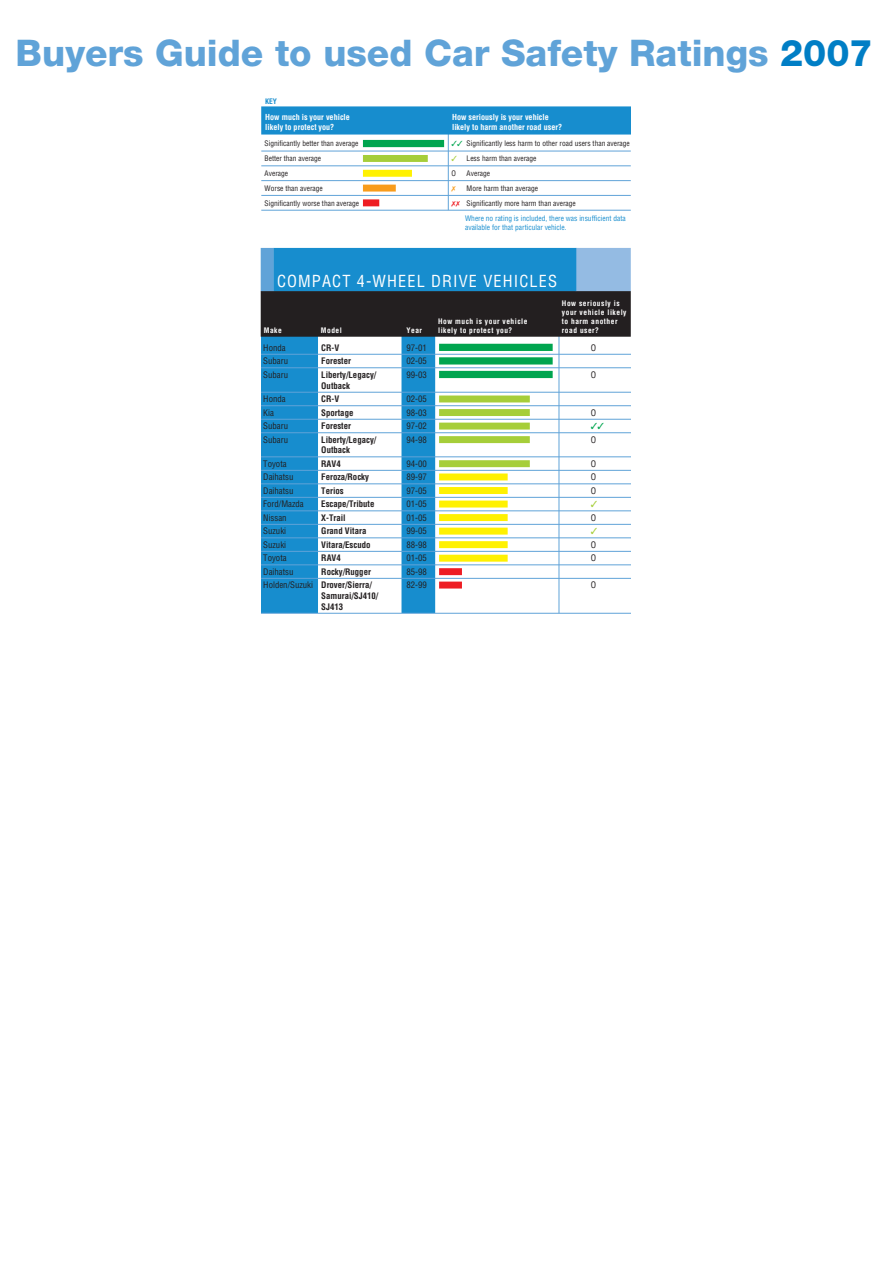
<style>
.page{position:relative;width:893px;height:1263px;background:#fff}
.page>*{position:absolute;margin:0;border:0;box-sizing:border-box;transform-origin:0 0}
.t1{font:800 36.75px "Helvetica Neue";color:#60a3d8}
.t2{font:condensed 16.2px "Helvetica";letter-spacing:.07em;color:#fff}
.t3{font:700 condensed 8.7px/10.8px "Helvetica";color:#231f20}
.t4{font:condensed 8.7px "Helvetica";color:#231f20}
.t5{font:700 condensed 8.1px "Helvetica";color:#fff}
.t6{font:condensed 7.35px "Helvetica";color:#231f20}
.t7{font:condensed 7.35px/15px "Helvetica";color:#178dce}
.t8{font:700 condensed 7.35px/8.9px "Helvetica";letter-spacing:.07em;color:#fff}
.t9{font:700 condensed 7.35px "Helvetica";color:#178dce}
.s1{color:#007ec5}
.s2{color:#00a54f}
.s3{color:#a6ce39}
.s4{color:#ee1d23}
.s5{color:#231f20}
.s6{font-weight:400}
</style>
<div class="page">
<div style="left:261px;top:291px;width:370px;height:46px;background:#231f20"></div>
<div style="left:261px;top:248px;width:13px;height:43px;background:#60a3d8"></div>
<div style="left:576px;top:248px;width:55px;height:43px;background:#94bbe3"></div>
<div style="left:274px;top:248px;width:302px;height:43px;background:#178dce"></div>
<div style="left:261px;top:106px;width:370px;height:29px;background:#178dce"></div>
<svg style="left:261px;top:334px;width:370px;height:280px"></svg>
<svg style="left:261px;top:128px;width:370px;height:83px"></svg>
<p class="t1" style="left:16px;top:31px;width:859px">Buyers Guide to used Car Safety Ratings <span class="s1">2007</span></p>
<p class="t9" style="left:265px;top:96px;width:13px">KEY</p>
<p class="t5" style="left:265px;top:112px;width:86px">How much is your vehicle</p>
<p class="t5" style="left:452px;top:112px;width:98px">How seriously is your vehicle</p>
<p class="t5" style="left:265px;top:122px;width:71px">likely to protect you?</p>
<p class="t5" style="left:452px;top:122px;width:112px">likely to harm another road user?</p>
<p class="t6" style="left:265px;top:139px;width:95px">Significantly better than average</p>
<p class="t6" style="left:452px;top:139px;width:180px"><span class="s2">✓✓</span> Significantly less harm to other road users than average</p>
<p class="t6" style="left:265px;top:154px;width:58px">Better than average</p>
<p class="t6" style="left:452px;top:154px;width:86px"><span class="s3">✓</span> Less harm than average</p>
<p class="t6" style="left:265px;top:169px;width:25px">Average</p>
<p class="t6" style="left:452px;top:169px;width:6px">O</p>
<p class="t6" style="left:467px;top:169px;width:25px">Average</p>
<p class="t6" style="left:265px;top:184px;width:60px">Worse than average</p>
<p class="t6" style="left:467px;top:184px;width:73px">More harm than average</p>
<p class="t6" style="left:265px;top:199px;width:96px">Significantly worse than average</p>
<p class="t7" style="left:465px;top:196px;width:162px;text-indent:-13px"><span class="s4">✗✗</span> <span class="s5">Significantly more harm than average<br></span>Where no rating is included, there was insufficient data</p>
<p class="t7" style="left:465px;top:220px;width:103px">available for that particular vehicle.</p>
<p class="t2" style="left:277px;top:271px;width:281px">COMPACT 4-WHEEL DRIVE VEHICLES</p>
<p class="t8" style="left:264px;top:326px;width:20px">Make</p>
<p class="t8" style="left:321px;top:326px;width:23px">Model</p>
<p class="t8" style="left:406px;top:326px;width:17px">Year</p>
<p class="t8" style="left:562px;top:299px;width:66px">How seriously is your vehicle likely to harm another</p>
<p class="t8" style="left:438px;top:317px;width:91px">How much is your vehicle</p>
<p class="t8" style="left:438px;top:326px;width:76px">likely to protect you?</p>
<p class="t8" style="left:562px;top:326px;width:39px">road user?</p>
<p class="t4" style="left:263px;top:342px;width:24px">Honda</p>
<p class="t3" style="left:321px;top:342px;width:20px">CR-V</p>
<p class="t4" style="left:406px;top:342px;width:22px">97-01</p>
<p class="t4" style="left:591px;top:342px;width:7px">O</p>
<p class="t4" style="left:263px;top:356px;width:26px">Subaru</p>
<p class="t3" style="left:321px;top:356px;width:31px">Forester</p>
<p class="t4" style="left:406px;top:356px;width:22px">02-05</p>
<p class="t4" style="left:263px;top:369px;width:26px">Subaru</p>
<p class="t3" style="left:321px;top:369px;width:57px">Liberty/Legacy/</p>
<p class="t4" style="left:406px;top:369px;width:22px">99-03</p>
<p class="t4" style="left:591px;top:369px;width:7px">O</p>
<p class="t3" style="left:321px;top:380px;width:30px">Outback</p>
<p class="t4" style="left:263px;top:393px;width:24px">Honda</p>
<p class="t3" style="left:321px;top:393px;width:20px">CR-V</p>
<p class="t4" style="left:406px;top:393px;width:22px">02-05</p>
<p class="t4" style="left:263px;top:407px;width:12px">Kia</p>
<p class="t3" style="left:321px;top:407px;width:34px">Sportage</p>
<p class="t4" style="left:406px;top:407px;width:22px">98-03</p>
<p class="t4" style="left:591px;top:407px;width:7px">O</p>
<p class="t4" style="left:263px;top:420px;width:26px">Subaru</p>
<p class="t3" style="left:321px;top:420px;width:31px">Forester</p>
<p class="t4" style="left:406px;top:420px;width:22px">97-02</p>
<p class="t4" style="left:263px;top:434px;width:26px">Subaru</p>
<p class="t3" style="left:321px;top:434px;width:57px">Liberty/Legacy/</p>
<p class="t4" style="left:406px;top:434px;width:22px">94-98</p>
<p class="t4" style="left:591px;top:434px;width:7px">O</p>
<p class="t3" style="left:321px;top:445px;width:30px">Outback</p>
<p class="t4" style="left:263px;top:458px;width:25px">Toyota</p>
<p class="t3" style="left:321px;top:458px;width:21px">RAV4</p>
<p class="t4" style="left:406px;top:458px;width:22px">94-00</p>
<p class="t4" style="left:591px;top:458px;width:7px">O</p>
<p class="t4" style="left:263px;top:472px;width:32px">Daihatsu</p>
<p class="t3" style="left:321px;top:472px;width:49px">Feroza/Rocky</p>
<p class="t4" style="left:406px;top:472px;width:22px">89-97</p>
<p class="t4" style="left:591px;top:472px;width:7px">O</p>
<p class="t4" style="left:263px;top:485px;width:32px">Daihatsu</p>
<p class="t3" style="left:321px;top:485px;width:24px">Terios</p>
<p class="t4" style="left:406px;top:485px;width:22px">97-05</p>
<p class="t4" style="left:591px;top:485px;width:7px">O</p>
<p class="t4" style="left:263px;top:499px;width:42px">Ford/Mazda</p>
<p class="t3" style="left:321px;top:499px;width:55px">Escape/Tribute</p>
<p class="t4" style="left:406px;top:499px;width:22px">01-05</p>
<p class="t4" style="left:263px;top:512px;width:25px">Nissan</p>
<p class="t3" style="left:321px;top:512px;width:26px">X-Trail</p>
<p class="t4" style="left:406px;top:512px;width:22px">01-05</p>
<p class="t4" style="left:591px;top:512px;width:7px">O</p>
<p class="t4" style="left:263px;top:526px;width:24px">Suzuki</p>
<p class="t3" style="left:321px;top:526px;width:47px">Grand Vitara</p>
<p class="t4" style="left:406px;top:526px;width:22px">99-05</p>
<p class="t4" style="left:263px;top:539px;width:24px">Suzuki</p>
<p class="t3" style="left:321px;top:539px;width:51px">Vitara/Escudo</p>
<p class="t4" style="left:406px;top:539px;width:22px">88-98</p>
<p class="t4" style="left:591px;top:539px;width:7px">O</p>
<p class="t4" style="left:263px;top:553px;width:25px">Toyota</p>
<p class="t3" style="left:321px;top:553px;width:21px">RAV4</p>
<p class="t4" style="left:406px;top:553px;width:22px">01-05</p>
<p class="t4" style="left:591px;top:553px;width:7px">O</p>
<p class="t4" style="left:263px;top:566px;width:32px">Daihatsu</p>
<p class="t3" style="left:321px;top:566px;width:51px">Rocky/Rugger</p>
<p class="t4" style="left:406px;top:566px;width:22px">85-98</p>
<p class="t3" style="left:263px;top:580px;width:110px"><span class="s6">Holden/Suzuki</span> Drover/Sierra/</p>
<p class="t4" style="left:406px;top:580px;width:22px">82-99</p>
<p class="t4" style="left:591px;top:580px;width:7px">O</p>
<p class="t3" style="left:321px;top:591px;width:59px">Samurai/SJ410/<br>SJ413</p>
</div>
